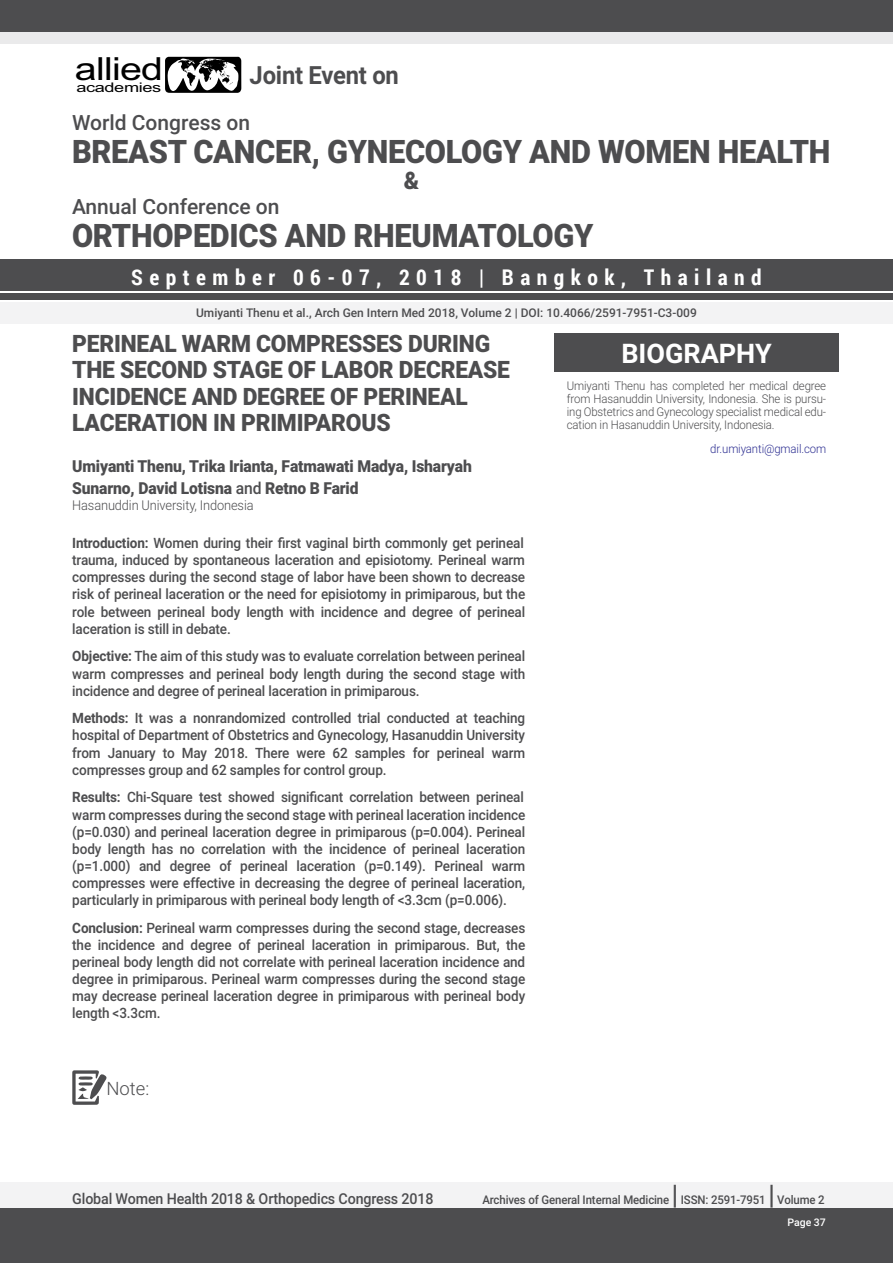
<style>
.page{position:relative;width:893px;height:1263px;background:#fff}
.page>*{position:absolute;margin:0;border:0;box-sizing:border-box;transform-origin:0 0}
.t1{font:900 32.4px "Roboto";letter-spacing:-.01em;color:#4d4d4f;scale:.95 1}
.t2{font:31.8px "Arial";letter-spacing:-.02em;color:#000;scale:1.24 1}
.t3{font:700 27px "Roboto";color:#fff}
.t4{font:500 27px "Roboto";color:#4d4d4f;scale:.95 1}
.t5{font:700 25.05px "Roboto";letter-spacing:-.01em;color:#4d4d4f;scale:.95 1}
.t6{font:900 24.15px "Roboto";color:#4d4d4f;scale:.95 1}
.t7{font:900 24px/26.4px "Roboto";letter-spacing:-.01em;color:#4d4d4f;scale:.95 1}
.t8{font:700 21.6px "Roboto Condensed";letter-spacing:.3em;color:#fff}
.t9{font:500 21px "Roboto";color:#4d4d4f}
.t10{font:300 18.45px "Roboto";color:#4d4d4f}
.t11{font:900 16.5px/21.5px "Roboto";letter-spacing:-.01em;color:#4d4d4f;scale:.95 1}
.t12{font:500 15px "Roboto";letter-spacing:-.01em;color:#4d4d4f;scale:.95 1}
.t13{font:500 14.25px/17.1px "Roboto";letter-spacing:-.01em;color:#4d4d4f;text-align:justify;scale:.95 1}
.t14{font:300 13.5px "Roboto";letter-spacing:-.01em;color:#4d4d4f;scale:.95 1}
.t15{font:13.35px "Arial";letter-spacing:-.02em;color:#000;scale:1.36 1}
.t16{font:300 12px/13.2px "Roboto";letter-spacing:-.01em;color:#4d4d4f;text-align:justify;scale:.95 1}
.t17{font:500 12px "Roboto";letter-spacing:-.005em;color:#4d4d4f}
.t18{font:500 12px "Roboto";letter-spacing:-.005em;color:#4d4d4f;scale:.95 1}
.t19{font:300 12px "Roboto";letter-spacing:-.01em;color:#2e3092;scale:.95 1}
.t20{font:500 10.5px "Roboto";color:#fff}
.s1{font-weight:500}
.s2{font-weight:700}
</style>
<div class="page">
<div style="left:0;top:13px;width:893px;height:31px;background:#eaeaeb"></div>
<div style="left:0;top:1182px;width:893px;height:27px;background:#f3f3f4"></div>
<div style="left:0;top:1209px;width:893px;height:54px;background:#4d4d4f"></div>
<div style="left:0;top:259px;width:893px;height:31px;background:#4d4d4f"></div>
<div style="left:0;top:0;width:893px;height:31px;background:#4d4d4f"></div>
<div style="left:0;top:293px;width:893px;height:7px;background:#4d4d4f"></div>
<div style="left:0;top:302px;width:893px;height:21px;background:#f3f3f4"></div>
<svg style="left:72px;top:1070px;width:35px;height:35px"></svg>
<svg style="left:165px;top:57px;width:76px;height:36px"></svg>
<div style="left:554px;top:333px;width:285px;height:39px;background:#4d4d4f"></div>
<h2 class="t2" style="left:75px;top:48px;width:73px">allied</h2>
<p class="t15" style="left:76px;top:79px;width:64px">academies</p>
<h3 class="t5" style="left:250px;top:58px;width:159px">Joint Event on</h3>
<h3 class="t9" style="left:72px;top:108px;width:180px">World Congress on</h3>
<h1 class="t1" style="left:72px;top:129px;width:800px">BREAST CANCER, GYNECOLOGY AND WOMEN HEALTH</h1>
<h3 class="t9" style="left:72px;top:191px;width:209px">Annual Conference on</h3>
<h3 class="t6" style="left:404px;top:164px;width:18px">&amp;</h3>
<h1 class="t1" style="left:72px;top:212px;width:550px">ORTHOPEDICS AND RHEUMATOLOGY</h1>
<h3 class="t8" style="left:131px;top:262px;width:632px">September 06-07, 2018 | Bangkok, Thailand</h3>
<p class="t17" style="left:196px;top:304px;width:502px">Umiyanti Thenu et al., Arch Gen Intern Med 2018, Volume 2 | DOI: 10.4066/2591-7951-C3-009</p>
<h3 class="t7" style="left:72px;top:329px;width:462px">PERINEAL WARM COMPRESSES DURING<br>THE SECOND STAGE OF LABOR DECREASE<br>INCIDENCE AND DEGREE OF PERINEAL<br>LACERATION IN PRIMIPAROUS</h3>
<p class="t11" style="left:72px;top:455px;width:422px">Umiyanti Thenu, Trika Irianta, Fatmawati Madya, Isharyah<br>Sunarno, David Lotisna <span class="s1">and</span> Retno B Farid</p>
<p class="t14" style="left:72px;top:496px;width:192px">Hasanuddin University, Indonesia</p>
<p class="t13" style="left:72px;top:534px;width:478px"><span class="s2">Introduction:</span> Women during their first vaginal birth commonly get perineal trauma, induced by spontaneous laceration and episiotomy. Perineal warm compresses during the second stage of labor have been shown to decrease risk of perineal laceration or the need for episiotomy in primiparous, but the role between perineal body length with incidence and degree of perineal laceration is still in debate.</p>
<p class="t13" style="left:72px;top:647px;width:478px"><span class="s2">Objective:</span> The aim of this study was to evaluate correlation between perineal warm compresses and perineal body length during the second stage with incidence and degree of perineal laceration in primiparous.</p>
<p class="t13" style="left:72px;top:709px;width:478px"><span class="s2">Methods:</span> It was a nonrandomized controlled trial conducted at teaching hospital of Department of Obstetrics and Gynecology, Hasanuddin University from January to May 2018. There were 62 samples for perineal warm compresses group and 62 samples for control group.</p>
<p class="t13" style="left:72px;top:788px;width:478px"><span class="s2">Results:</span> Chi-Square test showed significant correlation between perineal warm compresses during the second stage with perineal laceration incidence (p=0.030) and perineal laceration degree in primiparous (p=0.004). Perineal body length has no correlation with the incidence of perineal laceration (p=1.000) and degree of perineal laceration (p=0.149). Perineal warm compresses were effective in decreasing the degree of perineal laceration, particularly in primiparous with perineal body length of &lt;3.3cm (p=0.006).</p>
<p class="t13" style="left:72px;top:918px;width:478px"><span class="s2">Conclusion:</span> Perineal warm compresses during the second stage, decreases the incidence and degree of perineal laceration in primiparous. But, the perineal body length did not correlate with perineal laceration incidence and degree in primiparous. Perineal warm compresses during the second stage may decrease perineal laceration degree in primiparous with perineal body length &lt;3.3cm.</p>
<h3 class="t3" style="left:621px;top:334px;width:152px">BIOGRAPHY</h3>
<p class="t16" style="left:567px;top:378px;width:275px">Umiyanti Thenu has completed her medical degree from Hasanuddin University, Indonesia. She is pursu&shy;ing Obstetrics and Gynecology specialist medical edu&shy;cation in Hasanuddin University, Indonesia.</p>
<p class="t19" style="left:710px;top:440px;width:123px">dr.umiyanti@gmail.com</p>
<p class="t10" style="left:106px;top:1075px;width:44px">Note:</p>
<p class="t12" style="left:72px;top:1189px;width:382px">Global Women Health 2018 &amp; Orthopedics Congress 2018</p>
<p class="t18" style="left:482px;top:1192px;width:198px">Archives of General Internal Medicine</p>
<h3 class="t4" style="left:672px;top:1176px;width:8px">|</h3>
<p class="t18" style="left:681px;top:1192px;width:91px">ISSN: 2591-7951</p>
<h3 class="t4" style="left:768px;top:1176px;width:8px">|</h3>
<p class="t18" style="left:777px;top:1192px;width:51px">Volume 2</p>
<p class="t20" style="left:787px;top:1215px;width:40px">Page 37</p>
</div>
